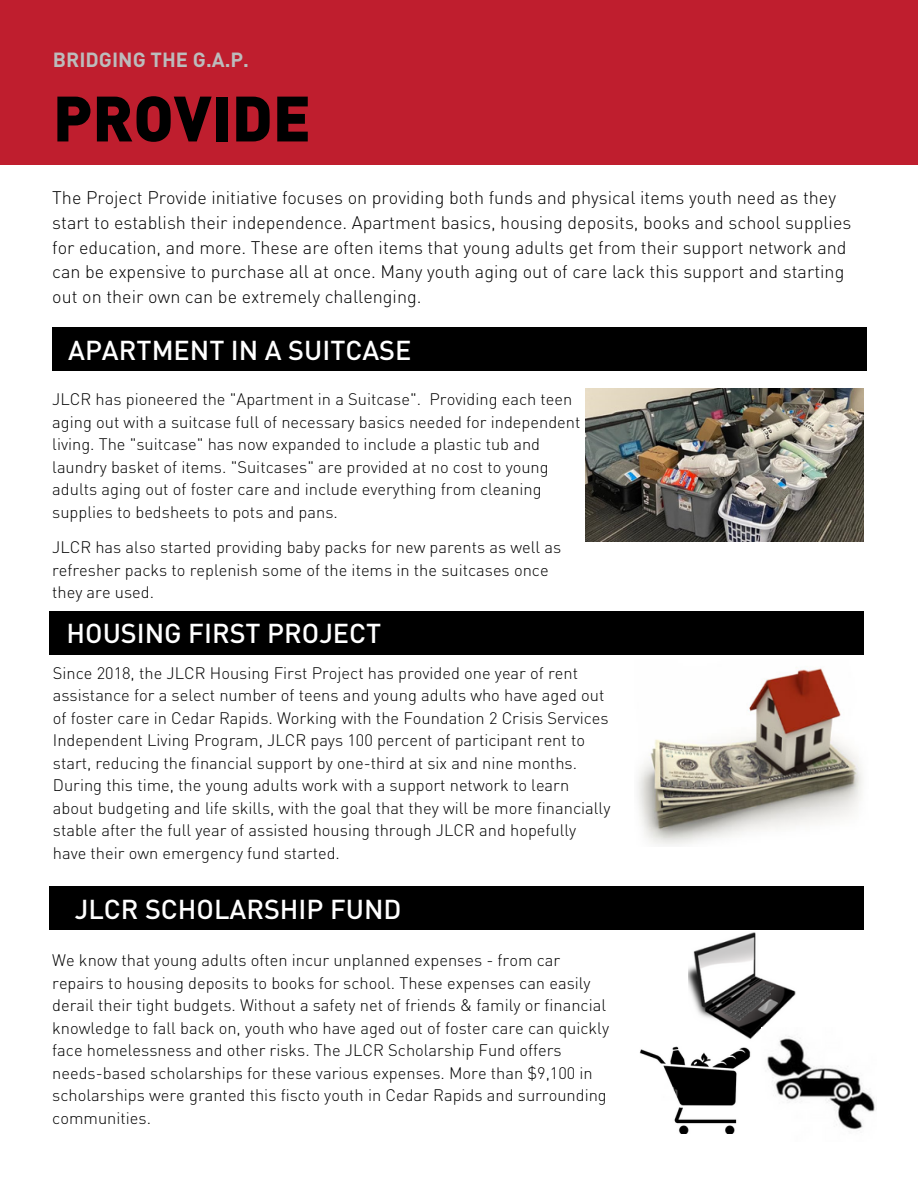
<style>
.page{position:relative;width:918px;height:1188px;background:#fff}
.page>*{position:absolute;margin:0;border:0;box-sizing:border-box;transform-origin:0 0}
.t1{font:900 63px "DINOT";color:#000}
.t2{font:500 27px "DINOT";color:#fff}
.t3{font:700 20.25px "DINOT";color:#bcbcbc}
.t4{font:300 18px/24.8px "DINOT";color:#000}
.t5{font:300 16.5px/22.5px "DINOT";color:#000}
</style>
<div class="page">
<div style="left:52px;top:327px;width:815px;height:44px;background:#000"></div>
<div style="left:0;top:0;width:918px;height:164px;background:#bf1e2e"></div>
<img style="left:586px;top:388px;width:277px;height:153px">
<img style="left:638px;top:668px;width:225px;height:177px">
<div style="left:49px;top:886px;width:815px;height:44px;background:#000"></div>
<img style="left:689px;top:932px;width:107px;height:107px">
<img style="left:639px;top:1046px;width:112px;height:87px">
<div style="left:49px;top:611px;width:815px;height:44px;background:#000"></div>
<img style="left:762px;top:1028px;width:113px;height:103px">
<h1 class="t3" style="left:53px;top:46px;width:198px">BRIDGING THE G.A.P.</h1>
<h1 class="t1" style="left:53px;top:76px;width:260px">PROVIDE</h1>
<p class="t4" style="left:52px;top:185px;width:801px">The Project Provide initiative focuses on providing both funds and physical items youth need as they start to establish their independence. Apartment basics, housing deposits, books and school supplies for education, and more. These are often items that young adults get from their support network and can be expensive to purchase all at once. Many youth aging out of care lack this support and starting out on their own can be extremely challenging.</p>
<p class="t2" style="left:68px;top:332px;width:345px">APARTMENT IN A SUITCASE</p>
<p class="t5" style="left:52px;top:388px;width:530px">JLCR has pioneered the "Apartment in a Suitcase". Providing each teen aging out with a suitcase full of necessary basics needed for independent living. The "suitcase" has now expanded to include a plastic tub and</p>
<p class="t5" style="left:52px;top:455px;width:498px">laundry basket of items. "Suitcases" are provided at no cost to young</p>
<p class="t5" style="left:52px;top:478px;width:491px">adults aging out of foster care and include everything from cleaning supplies to bedsheets to pots and pans.</p>
<p class="t5" style="left:52px;top:535px;width:511px">JLCR has also started providing baby packs for new parents as well as refresher packs to replenish some of the items in the suitcases once they are used.</p>
<h1 class="t2" style="left:67px;top:615px;width:316px">HOUSING FIRST PROJECT</h1>
<p class="t5" style="left:53px;top:661px;width:559px">Since 2018, the JLCR Housing First Project has provided one year of rent assistance for a select number of teens and young adults who have aged out of foster care in Cedar Rapids. Working with the Foundation 2 Crisis Services Independent Living Program, JLCR pays 100 percent of participant rent to start, reducing the financial support by one-third at six and nine months.<br>During this time, the young adults work with a support network to learn about budgeting and life skills, with the goal that they will be more financially stable after the full year of assisted housing through JLCR and hopefully have their own emergency fund started.</p>
<p class="t2" style="left:75px;top:890px;width:328px">JLCR SCHOLARSHIP FUND</p>
<p class="t5" style="left:52px;top:948px;width:558px">We know that young adults often incur unplanned expenses - from car repairs to housing deposits to books for school. These expenses can easily derail their tight budgets. Without a safety net of friends &amp; family or financial knowledge to fall back on, youth who have aged out of foster care can quickly face homelessness and other risks. The JLCR Scholarship Fund offers needs-based scholarships for these various expenses. More than $9,100 in scholarships were granted this fiscto youth in Cedar Rapids and surrounding communities.</p>
</div>
